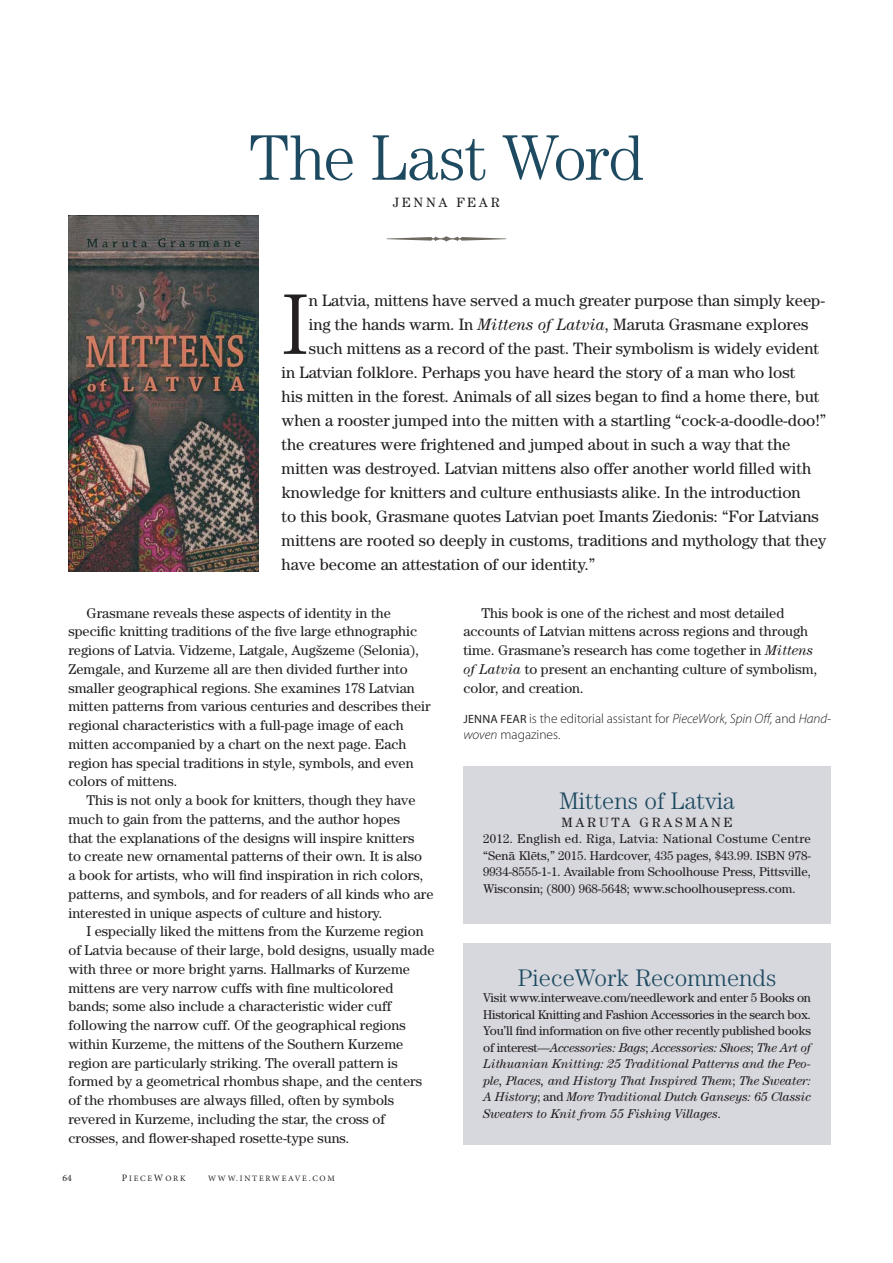
<style>
.page{position:relative;width:893px;height:1263px;background:#fff}
.page>*{position:absolute;margin:0;border:0;box-sizing:border-box;transform-origin:0 0}
.t1{font:300 86.25px "Century Std";color:#231f20}
.t2{font:300 64.5px "Century Std";letter-spacing:-.02em;color:#1d4a60}
.t3{font:300 24px "Century Std";color:#1d4a60}
.t4{font:16.5px "Century Std";color:#231f20}
.t5{font:14.25px/18.8px "Century Std";color:#231f20}
.t6{font:300 13.5px/16.5px "Myriad Pro";color:#231f20}
.t7{font:13.5px "Century Std";letter-spacing:.2em;color:#231f20}
.t8{font:italic 12.75px/16.5px "Century Std";letter-spacing:-.01em;color:#231f20;text-align:justify}
.t9{font:12.75px/16.5px "Century Std";color:#231f20;text-align:justify}
.t10{font:9.75px "Minion Pro";color:#231f20}
.t11{font:8.25px "Minion Pro";letter-spacing:.21em;color:#231f20}
.s1{font-style:italic}
.s2{font-weight:400;font-size:12px}
.s3{font-style:normal}
.s4{font-size:9.75px}
</style>
<div class="page">
<div style="left:463px;top:943px;width:368px;height:202px;background:#d7d8de"></div>
<div style="left:463px;top:767px;width:368px;height:157px;background:#d7d8de"></div>
<img style="left:68px;top:216px;width:190px;height:355px">
<h2 class="t2" style="left:249px;top:120px;width:397px">The Last Word</h2>
<p class="t7" style="left:393px;top:197px;width:108px">JENNA FEAR</p>
<h1 class="t1" style="left:282px;top:274px;width:29px">I</h1>
<p class="t4" style="left:309px;top:294px;width:518px">n Latvia, mittens have served a much greater purpose than simply keep-</p>
<p class="t4" style="left:309px;top:318px;width:501px">ing the hands warm. In <span class="s1">Mittens of Latvia</span>, Maruta Grasmane explores</p>
<p class="t4" style="left:309px;top:342px;width:512px">such mittens as a record of the past. Their symbolism is widely evident</p>
<p class="t4" style="left:282px;top:366px;width:515px">in Latvian folklore. Perhaps you have heard the story of a man who lost</p>
<p class="t4" style="left:282px;top:390px;width:539px">his mitten in the forest. Animals of all sizes began to find a home there, but</p>
<p class="t4" style="left:282px;top:414px;width:546px">when a rooster jumped into the mitten with a startling “cock-a-doodle-doo!”</p>
<p class="t4" style="left:282px;top:438px;width:510px">the creatures were frightened and jumped about in such a way that the</p>
<p class="t4" style="left:282px;top:462px;width:531px">mitten was destroyed. Latvian mittens also offer another world filled with</p>
<p class="t4" style="left:282px;top:486px;width:520px">knowledge for knitters and culture enthusiasts alike. In the introduction</p>
<p class="t4" style="left:282px;top:510px;width:539px">to this book, Grasmane quotes Latvian poet Imants Ziedonis: “For Latvians</p>
<p class="t4" style="left:282px;top:534px;width:546px">mittens are rooted so deeply in customs, traditions and mythology that they</p>
<p class="t4" style="left:282px;top:558px;width:315px">have become an attestation of our identity.”</p>
<p class="t5" style="left:463px;top:604px;width:355px;text-indent:18px">This book is one of the richest and most detailed accounts of Latvian mittens across regions and through time. Grasmane’s research has come together in <span class="s1">Mittens of Latvia</span> to present an enchanting culture of symbolism, color, and creation.</p>
<p class="t6" style="left:463px;top:711px;width:369px"><span class="s2">JENNA FEAR</span> is the editorial assistant for <span class="s1">PieceWork, Spin Off,</span> and <span class="s1">Hand&shy;woven</span> magazines.</p>
<p class="t5" style="left:68px;top:604px;width:364px;text-indent:18px">Grasmane reveals these aspects of identity in the specific knitting traditions of the five large ethnographic regions of Latvia. Vidzeme, Latgale, Augšzeme (Selonia), Zemgale, and Kurzeme all are then divided further into smaller geographical regions. She examines 178 Latvian mitten patterns from various centuries and describes their regional characteristics with a full-page image of each mitten accompanied by a chart on the next page. Each region has special traditions in style, symbols, and even colors of mittens.</p>
<p class="t5" style="left:68px;top:792px;width:367px;text-indent:18px">This is not only a book for knitters, though they have much to gain from the patterns, and the author hopes<br>that the explanations of the designs will inspire knitters<br>to create new ornamental patterns of their own. It is also<br>a book for artists, who will find inspiration in rich colors, patterns, and symbols, and for readers of all kinds who are interested in unique aspects of culture and history.</p>
<p class="t5" style="left:68px;top:923px;width:368px;text-indent:18px">I especially liked the mittens from the Kurzeme region of Latvia because of their large, bold designs, usually made with three or more bright yarns. Hallmarks of Kurzeme mittens are very narrow cuffs with fine multicolored bands; some also include a characteristic wider cuff following the narrow cuff. Of the geographical regions within Kurzeme, the mittens of the Southern Kurzeme region are particularly striking. The overall pattern is formed by a geometrical rhombus shape, and the centers of the rhombuses are always filled, often by symbols revered in Kurzeme, including the star, the cross of crosses, and flower-shaped rosette-type suns.</p>
<h3 class="t3" style="left:559px;top:786px;width:177px">Mittens of Latvia</h3>
<p class="t7" style="left:562px;top:817px;width:172px">MARUTA GRASMANE</p>
<p class="t9" style="left:483px;top:831px;width:329px">2012. English ed. Riga, Latvia: National Costume Centre “Sena¯ Kleˉts,” 2015. Hardcover, 435 pages, $43.99. ISBN 978- 9934-8555-1-1. Available from Schoolhouse Press, Pittsville, Wisconsin; (800) 968-5648; www.schoolhousepress.com.</p>
<h3 class="t3" style="left:518px;top:963px;width:260px">PieceWork Recommends</h3>
<p class="t8" style="left:483px;top:991px;width:329px"><span class="s3">Visit www.interweave.com/needlework and enter 5 Books on Historical Knitting and Fashion Accessories in the search box.<br>You’ll find information on five other recently published books of interest—</span>Accessories: Bags<span class="s3">;</span> Accessories: Shoes<span class="s3">;</span> The Art of Lithuanian Knitting: 25 Traditional Patterns and the Peo&shy;ple, Places, and History That Inspired Them<span class="s3">;</span> The Sweater:<br>A History<span class="s3">; and</span> More Traditional Dutch Ganseys: 65 Classic Sweaters to Knit from 55 Fishing Villages<span class="s3">.</span></p>
<p class="t10" style="left:62px;top:1172px;width:11px">64</p>
<p class="t11" style="left:122px;top:1174px;width:65px"><span class="s4">P</span>IECE<span class="s4">W</span>ORK</p>
<p class="t11" style="left:208px;top:1174px;width:128px">WWW.INTERWEAVE.COM</p>
</div>
